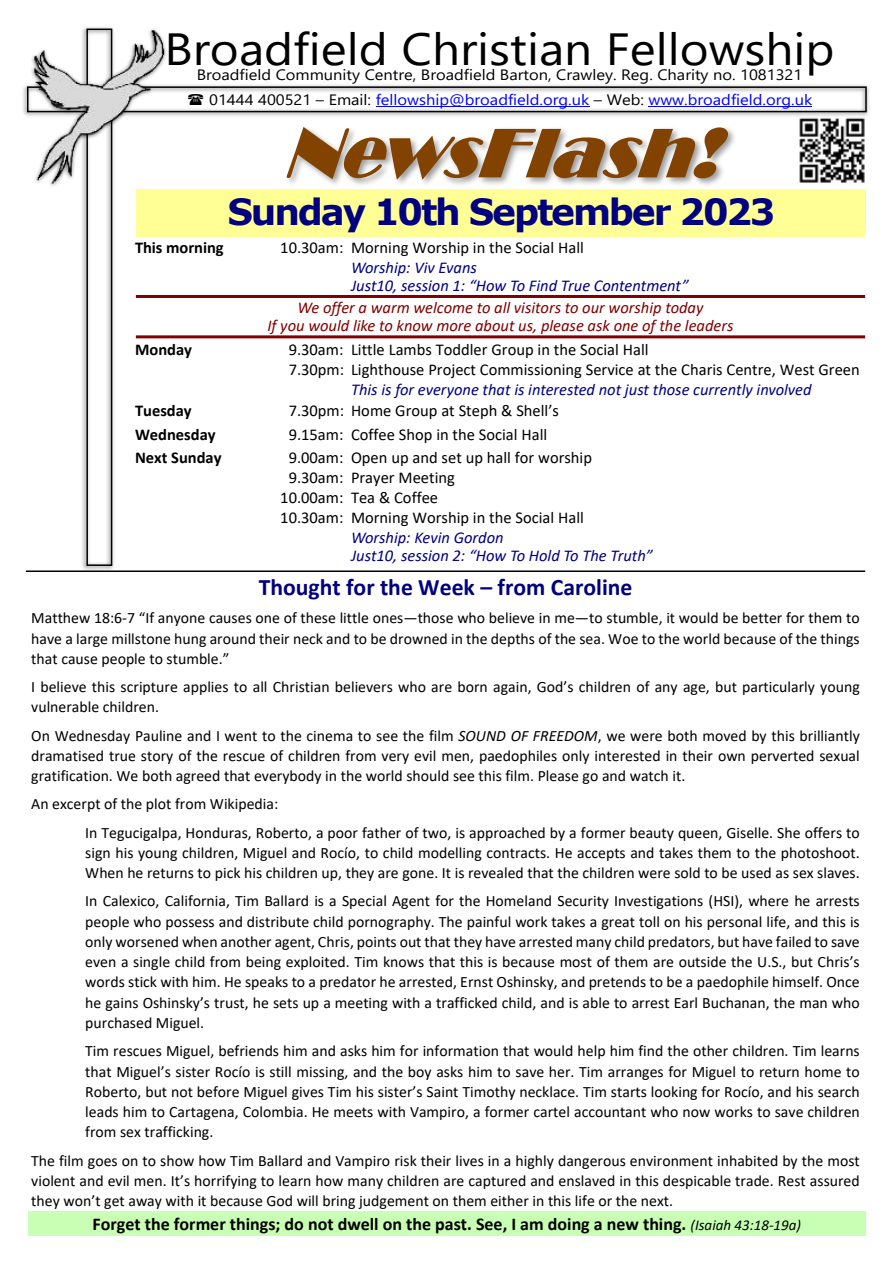
<style>
.page{position:relative;width:893px;height:1263px;background:#fff}
.page>*{position:absolute;margin:0;border:0;box-sizing:border-box;transform-origin:0 0}
.t1{font:45px "Segoe UI";color:#000;scale:1.1 1}
.t2{font:700 36px "Verdana";letter-spacing:-.06em;color:#000081}
.t3{font:700 23.7px "Calibri";color:#000080}
.t4{font:700 18px "Calibri";color:#000}
.t5{font:16.5px/20.1px "Calibri";color:#000}
.t6{font:italic 16.5px/18.1px "Calibri";color:#000081}
.t7{font:italic 16.5px/18.1px "Calibri";color:#800000;text-align:center}
.t8{font:700 16.5px "Calibri";color:#000}
.t9{font:15.75px/20.2px "Calibri";color:#000;text-align:justify}
.t10{font:15px/25.2px "Segoe UI";color:#000;scale:1.1 1}
.s1{color:#00f}
.s2{font-style:italic}
.s3{font-weight:400;font-style:italic;font-size:15px}
</style>
<div class="page">
<img style="left:288px;top:128px;width:578px;height:76px">
<svg style="left:286px;top:127px;width:442px;height:53px"></svg>
<img style="left:782px;top:119px;width:84px;height:83px">
<img style="left:176px;top:85px;width:693px;height:34px">
<div style="left:27px;top:86px;width:840px;height:26px;border:2px solid #000"></div>
<img style="left:82px;top:194px;width:32px;height:376px">
<div style="left:86px;top:29px;width:26px;height:537px;border:2px solid #000"></div>
<hr style="left:376px;top:106px;width:213px;height:1px;background:#00f">
<hr style="left:648px;top:106px;width:164px;height:1px;background:#00f">
<img style="left:82px;top:85px;width:94px;height:109px">
<img style="left:23px;top:27px;width:149px;height:160px">
<div style="left:136px;top:189px;width:729px;height:47px;background:#ffff96"></div>
<hr style="left:136px;top:295px;width:729px;height:3px;background:#800000">
<hr style="left:136px;top:335px;width:729px;height:3px;background:#800000">
<div style="left:28px;top:1212px;width:838px;height:24px;background:#c8ffb4"></div>
<hr style="left:26px;top:570px;width:839px;height:2px;background:#000">
<svg style="left:188px;top:94px;width:15px;height:11px"></svg>
<h1 class="t1" style="left:164px;top:33px;width:611px">Broadfield Christian Fellowship</h1>
<p class="t10" style="left:209px;top:64px;width:550px;text-indent:-12px">Broadfield Community Centre, Broadfield Barton, Crawley. Reg. Charity no. 1081321<br>01444 400521 – Email: <span class="s1">fellowship@broadfield.org.uk</span> – Web: <span class="s1">www.broadfield.org.uk</span></p>
<h2 class="t2" style="left:228px;top:198px;width:549px">Sunday 10th September 2023</h2>
<p class="t8" style="left:135px;top:240px;width:90px">This morning</p>
<p class="t5" style="left:280px;top:238px;width:305px">10.30am: Morning Worship in the Social Hall</p>
<p class="t6" style="left:351px;top:260px;width:339px">Worship: Viv Evans<br>Just10, session 1: “How To Find True Contentment”</p>
<p class="t7" style="left:267px;top:300px;width:468px">We offer a warm welcome to all visitors to our worship today<br>If you would like to know more about us, please ask one of the leaders</p>
<p class="t8" style="left:135px;top:342px;width:58px">Monday</p>
<p class="t5" style="left:289px;top:341px;width:573px">9.30am: Little Lambs Toddler Group in the Social Hall<br>7.30pm: Lighthouse Project Commissioning Service at the Charis Centre, West Green</p>
<p class="t6" style="left:351px;top:382px;width:462px">This is for everyone that is interested not just those currently involved</p>
<p class="t8" style="left:135px;top:404px;width:58px">Tuesday</p>
<p class="t5" style="left:289px;top:402px;width:272px">7.30pm: Home Group at Steph &amp; Shell’s</p>
<p class="t8" style="left:135px;top:427px;width:82px">Wednesday</p>
<p class="t5" style="left:289px;top:425px;width:260px">9.15am: Coffee Shop in the Social Hall</p>
<p class="t8" style="left:135px;top:450px;width:88px">Next Sunday</p>
<p class="t5" style="left:289px;top:448px;width:305px">9.00am: Open up and set up hall for worship</p>
<p class="t5" style="left:289px;top:469px;width:168px">9.30am: Prayer Meeting</p>
<p class="t5" style="left:280px;top:489px;width:159px">10.00am: Tea &amp; Coffee</p>
<p class="t5" style="left:280px;top:509px;width:305px">10.30am: Morning Worship in the Social Hall</p>
<p class="t6" style="left:351px;top:530px;width:303px">Worship: Kevin Gordon<br>Just10, session 2: “How To Hold To The Truth”</p>
<h3 class="t3" style="left:259px;top:577px;width:375px">Thought for the Week – from Caroline</h3>
<p class="t9" style="left:31px;top:609px;width:830px">Matthew 18:6-7 “If anyone causes one of these little ones—those who believe in me—to stumble, it would be better for them to have a large millstone hung around their neck and to be drowned in the depths of the sea. Woe to the world because of the things that cause people to stumble.”</p>
<p class="t9" style="left:31px;top:678px;width:830px">I believe this scripture applies to all Christian believers who are born again, God’s children of any age, but particularly young vulnerable children.</p>
<p class="t9" style="left:31px;top:726px;width:830px">On Wednesday Pauline and I went to the cinema to see the film <span class="s2">SOUND OF FREEDOM</span>, we were both moved by this brilliantly dramatised true story of the rescue of children from very evil men, paedophiles only interested in their own perverted sexual gratification. We both agreed that everybody in the world should see this film. Please go and watch it.</p>
<p class="t9" style="left:85px;top:791px;width:776px;line-height:28.2px;text-indent:-54px">An excerpt of the plot from Wikipedia:<br>In Tegucigalpa, Honduras, Roberto, a poor father of two, is approached by a former beauty queen, Giselle. She offers to</p>
<p class="t9" style="left:85px;top:844px;width:776px">sign his young children, Miguel and Rocío, to child modelling contracts. He accepts and takes them to the photoshoot.<br>When he returns to pick his children up, they are gone. It is revealed that the children were sold to be used as sex slaves.</p>
<p class="t9" style="left:85px;top:892px;width:776px">In Calexico, California, Tim Ballard is a Special Agent for the Homeland Security Investigations (HSI), where he arrests people who possess and distribute child pornography. The painful work takes a great toll on his personal life, and this is only worsened when another agent, Chris, points out that they have arrested many child predators, but have failed to save even a single child from being exploited. Tim knows that this is because most of them are outside the U.S., but Chris’s words stick with him. He speaks to a predator he arrested, Ernst Oshinsky, and pretends to be a paedophile himself. Once he gains Oshinsky’s trust, he sets up a meeting with a trafficked child, and is able to arrest Earl Buchanan, the man who purchased Miguel.</p>
<p class="t9" style="left:85px;top:1042px;width:776px">Tim rescues Miguel, befriends him and asks him for information that would help him find the other children. Tim learns that Miguel’s sister Rocío is still missing, and the boy asks him to save her. Tim arranges for Miguel to return home to Roberto, but not before Miguel gives Tim his sister’s Saint Timothy necklace. Tim starts looking for Rocío, and his search leads him to Cartagena, Colombia. He meets with Vampiro, a former cartel accountant who now works to save children from sex trafficking.</p>
<p class="t9" style="left:31px;top:1151px;width:830px">The film goes on to show how Tim Ballard and Vampiro risk their lives in a highly dangerous environment inhabited by the most violent and evil men. It’s horrifying to learn how many children are captured and enslaved in this despicable trade. Rest assured they won’t get away with it because God will bring judgement on them either in this life or the next.</p>
<p class="t4" style="left:93px;top:1216px;width:710px">Forget the former things; do not dwell on the past. See, I am doing a new thing. <span class="s3">(Isaiah 43:18-19a)</span></p>
</div>
